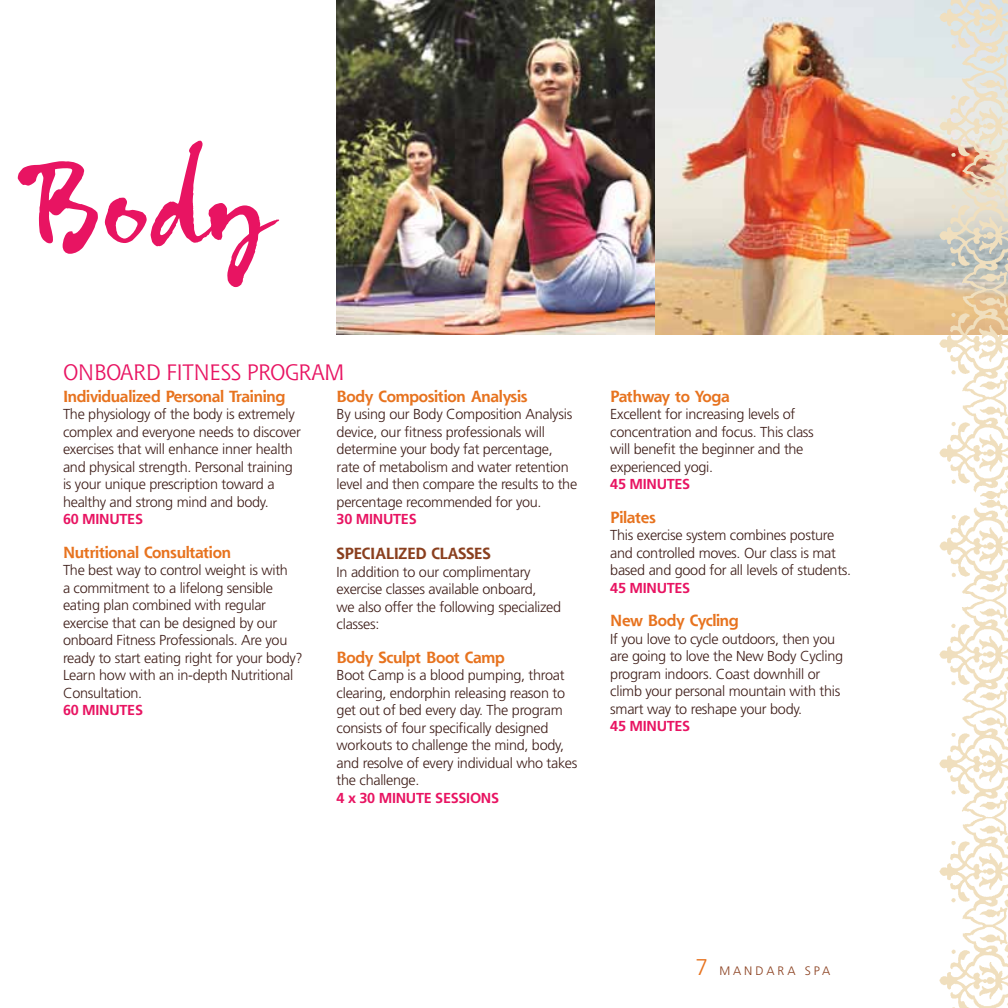
<style>
.page{position:relative;width:1008px;height:1008px;background:#fff}
.page>*{position:absolute;margin:0;border:0;box-sizing:border-box;transform-origin:0 0}
.t1{font:143.5px "Gizmo";color:#e81462}
.t2{font:21.88px "Shannon";letter-spacing:-.02em;color:#e81462}
.t3{font:700 15.75px "Shannon";letter-spacing:-.02em;color:#e7731f}
.t4{font:700 15.75px "Shannon";letter-spacing:-.02em;color:#8a3f1e}
.t5{font:700 15.75px "Shannon";letter-spacing:-.04em;color:#e7731f}
.t6{font:300 14.35px/17.5px "Frutiger";letter-spacing:-.02em;color:#3f1e19}
.t7{font:700 14.35px "Frutiger";letter-spacing:-.02em;color:#e81462}
.t8{font:300 12.25px "Frutiger";color:#8a3f1e}
.s1{font-size:22.75px;color:#e7731f}
</style>
<div class="page">
<img style="left:337px;top:0;width:595px;height:334px">
<img style="left:932px;top:0;width:76px;height:494px">
<img style="left:939px;top:494px;width:69px;height:514px">
<h1 class="t1" style="left:14px;top:125px;width:252px">Body</h1>
<h2 class="t2" style="left:63px;top:358px;width:283px">ONBOARD FITNESS PROGRAM</h2>
<p class="t3" style="left:63px;top:386px;width:224px">Individualized Personal Training</p>
<p class="t6" style="left:63px;top:405px;width:239px">The physiology of the body is extremely complex and everyone needs to discover exercises that will enhance inner health and physical strength. Personal training is your unique prescription toward a healthy and strong mind and body.</p>
<p class="t7" style="left:63px;top:511px;width:82px">60 MINUTES</p>
<p class="t3" style="left:63px;top:542px;width:170px">Nutritional Consultation</p>
<p class="t6" style="left:63px;top:561px;width:241px">The best way to control weight is with<br>a commitment to a lifelong sensible eating plan combined with regular exercise that can be designed by our onboard Fitness Professionals. Are you ready to start eating right for your body?<br>Learn how with an in-depth Nutritional Consultation.</p>
<p class="t7" style="left:63px;top:702px;width:82px">60 MINUTES</p>
<p class="t3" style="left:337px;top:386px;width:192px">Body Composition Analysis</p>
<p class="t6" style="left:337px;top:405px;width:242px">By using our Body Composition Analysis device, our fitness professionals will determine your body fat percentage, rate of metabolism and water retention level and then compare the results to the percentage recommended for you.</p>
<p class="t7" style="left:337px;top:511px;width:82px">30 MINUTES</p>
<p class="t4" style="left:337px;top:544px;width:155px">SPECIALIZED CLASSES</p>
<p class="t6" style="left:337px;top:563px;width:226px">In addition to our complimentary exercise classes available onboard,<br>we also offer the following specialized classes:</p>
<p class="t3" style="left:337px;top:647px;width:170px">Body Sculpt Boot Camp</p>
<p class="t6" style="left:337px;top:666px;width:242px">Boot Camp is a blood pumping, throat clearing, endorphin releasing reason to get out of bed every day. The program consists of four specifically designed workouts to challenge the mind, body, and resolve of every individual who takes the challenge.</p>
<p class="t7" style="left:337px;top:789px;width:164px">4 x 30 MINUTE SESSIONS</p>
<p class="t5" style="left:610px;top:386px;width:121px">Pathway to Yoga</p>
<p class="t6" style="left:610px;top:405px;width:205px">Excellent for increasing levels of concentration and focus. This class will benefit the beginner and the experienced yogi.</p>
<p class="t7" style="left:610px;top:476px;width:82px">45 MINUTES</p>
<p class="t3" style="left:610px;top:507px;width:47px">Pilates</p>
<p class="t6" style="left:610px;top:526px;width:242px">This exercise system combines posture and controlled moves. Our class is mat based and good for all levels of students.</p>
<p class="t7" style="left:610px;top:579px;width:82px">45 MINUTES</p>
<p class="t3" style="left:610px;top:611px;width:130px">New Body Cycling</p>
<p class="t6" style="left:610px;top:630px;width:234px">If you love to cycle outdoors, then you are going to love the New Body Cycling program indoors. Coast downhill or climb your personal mountain with this smart way to reshape your body.</p>
<p class="t7" style="left:610px;top:718px;width:82px">45 MINUTES</p>
<p class="t8" style="left:695px;top:964px;width:136px"><span class="s1">7</span> Mandara Spa</p>
</div>
